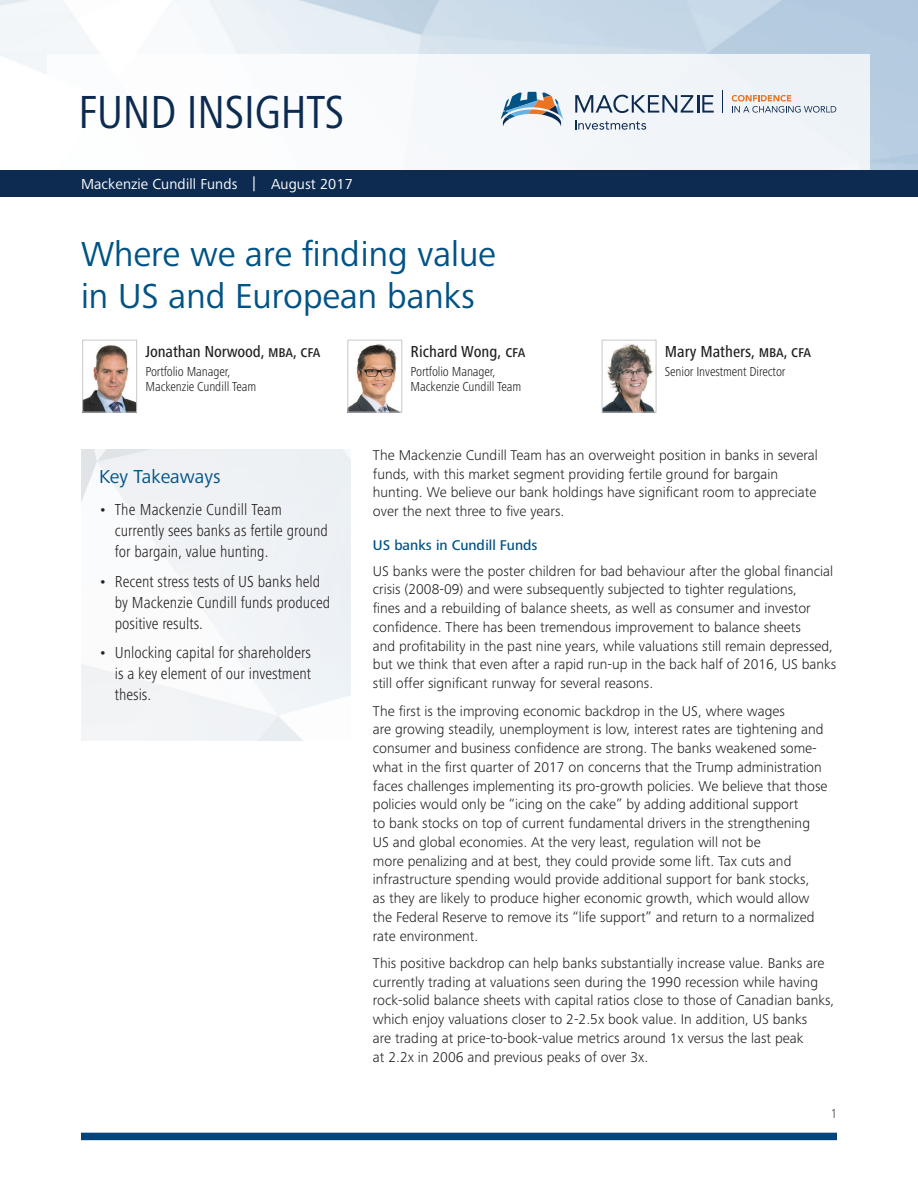
<style>
.page{position:relative;width:918px;height:1188px;background:#fff}
.page>*{position:absolute;margin:0;border:0;box-sizing:border-box;transform-origin:0 0}
.t1{font:condensed 48px "Frutiger Next Pro";letter-spacing:-.015em;color:#0d2b51}
.t2{font:36px/42px "Frutiger Next Pro";color:#015386}
.t3{font:19.5px "Frutiger Next Pro";color:#015486}
.t4{font:300 condensed 16.5px/21px "Frutiger Next Pro";color:#231f20}
.t5{font:500 condensed 16.5px "Frutiger Next Pro";letter-spacing:-.01em;color:#231f20}
.t6{font:15px "Frutiger Next Pro";letter-spacing:.005em;color:#fff}
.t7{font:300 14.7px/18.8px "Frutiger Next Pro";color:#231f20}
.t8{font:500 14.7px "Frutiger Next Pro";color:#015386}
.t9{font:300 condensed 13.5px/15px "Frutiger Next Pro";letter-spacing:-.01em;color:#231f20}
.t10{font:condensed 13.5px "Frutiger Next Pro";color:#636366}
</style>
<div class="page">
<div style="left:48px;top:54px;width:822px;height:133px;background:#f5f8fa"></div>
<svg style="left:501px;top:92px;width:62px;height:34px"></svg>
<svg style="left:722px;top:90px;width:1px;height:23px"></svg>
<svg style="left:732px;top:95px;width:104px;height:18px"></svg>
<svg style="left:575px;top:95px;width:139px;height:18px"></svg>
<svg style="left:575px;top:120px;width:71px;height:10px"></svg>
<div style="left:0;top:170px;width:918px;height:27px;background:#0d2b51"></div>
<div style="left:81px;top:1133px;width:756px;height:7px;background:#00447b"></div>
<img style="left:84px;top:345px;width:51px;height:65px">
<div style="left:82px;top:340px;width:55px;height:72px;border:1px solid #c7c8ca"></div>
<img style="left:350px;top:344px;width:47px;height:66px">
<div style="left:348px;top:340px;width:54px;height:72px;border:1px solid #c7c8ca"></div>
<img style="left:604px;top:344px;width:50px;height:66px">
<div style="left:602px;top:340px;width:54px;height:72px;border:1px solid #c7c8ca"></div>
<h1 class="t1" style="left:78px;top:85px;width:268px">FUND INSIGHTS</h1>
<p class="t6" style="left:81px;top:175px;width:273px">Mackenzie Cundill Funds | August 2017</p>
<h2 class="t2" style="left:81px;top:233px;width:416px">Where we are finding value in US and European banks</h2>
<p class="t5" style="left:146px;top:342px;width:177px">Jonathan Norwood, mba, cfa</p>
<p class="t5" style="left:411px;top:342px;width:116px">Richard Wong, cfa</p>
<p class="t5" style="left:665px;top:342px;width:148px">Mary Mathers, mba, cfa</p>
<p class="t9" style="left:146px;top:364px;width:112px">Portfolio Manager,<br>Mackenzie Cundill Team</p>
<p class="t9" style="left:411px;top:364px;width:112px">Portfolio Manager,<br>Mackenzie Cundill Team</p>
<p class="t9" style="left:665px;top:364px;width:122px">Senior Investment Director</p>
<h3 class="t3" style="left:99px;top:466px;width:123px">Key Takeaways</h3>
<p class="t4" style="left:115px;top:499px;width:215px;text-indent:-16px">• The Mackenzie Cundill Team currently sees banks as fertile ground for bargain, value hunting.</p>
<p class="t4" style="left:115px;top:571px;width:217px;text-indent:-16px">• Recent stress tests of US banks held by Mackenzie Cundill funds produced positive results.</p>
<p class="t4" style="left:115px;top:642px;width:198px;text-align:justify;text-indent:-16px">• Unlocking capital for shareholders is a key element of our investment thesis.</p>
<p class="t7" style="left:373px;top:446px;width:446px">The Mackenzie Cundill Team has an overweight position in banks in several funds, with this market segment providing fertile ground for bargain hunting. We believe our bank holdings have significant room to appreciate over the next three to five years.</p>
<p class="t8" style="left:373px;top:537px;width:166px">US banks in Cundill Funds</p>
<p class="t7" style="left:373px;top:561px;width:465px">US banks were the poster children for bad behaviour after the global financial crisis (2008-09) and were subsequently subjected to tighter regulations,<br>fines and a rebuilding of balance sheets, as well as consumer and investor confidence. There has been tremendous improvement to balance sheets<br>and profitability in the past nine years, while valuations still remain depressed, but we think that even after a rapid run-up in the back half of 2016, US banks still offer significant runway for several reasons.</p>
<p class="t7" style="left:373px;top:701px;width:456px">The first is the improving economic backdrop in the US, where wages<br>are growing steadily, unemployment is low, interest rates are tightening and consumer and business confidence are strong. The banks weakened some&shy;what in the first quarter of 2017 on concerns that the Trump administration faces challenges implementing its pro-growth policies. We believe that those policies would only be “icing on the cake” by adding additional support<br>to bank stocks on top of current fundamental drivers in the strengthening US and global economies. At the very least, regulation will not be<br>more penalizing and at best, they could provide some lift. Tax cuts and infrastructure spending would provide additional support for bank stocks,<br>as they are likely to produce higher economic growth, which would allow the Federal Reserve to remove its “life support” and return to a normalized rate environment.</p>
<p class="t7" style="left:373px;top:954px;width:463px">This positive backdrop can help banks substantially increase value. Banks are currently trading at valuations seen during the 1990 recession while having rock-solid balance sheets with capital ratios close to those of Canadian banks, which enjoy valuations closer to 2-2.5x book value. In addition, US banks<br>are trading at price-to-book-value metrics around 1x versus the last peak<br>at 2.2x in 2006 and previous peaks of over 3x.</p>
<p class="t10" style="left:831px;top:1105px;width:8px">1</p>
</div>
